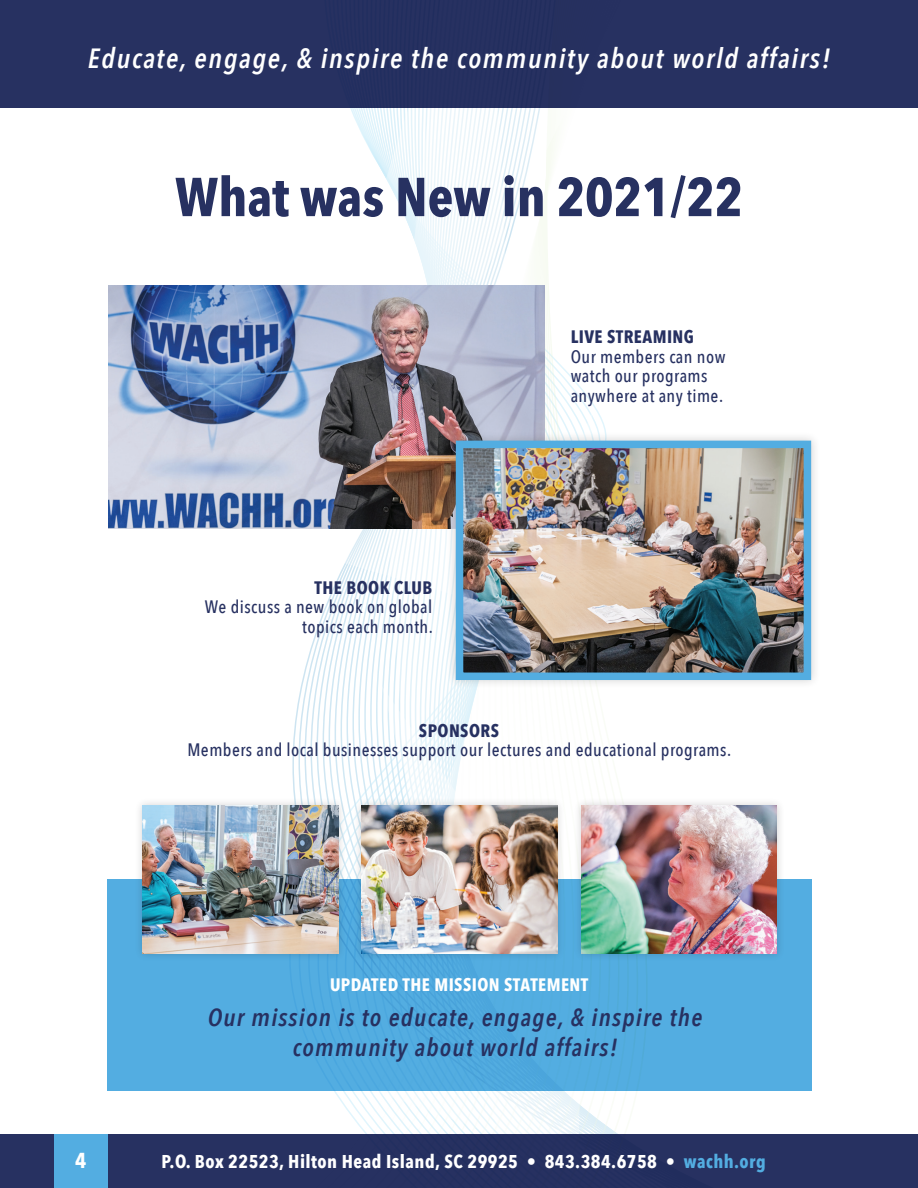
<style>
.page{position:relative;width:918px;height:1188px;background:#fff}
.page>*{position:absolute;margin:0;border:0;box-sizing:border-box;transform-origin:0 0}
.t1{font:700 54.15px "Avenir Next Condensed";color:#273161}
.t2{font:italic 600 27.75px "Avenir Next Condensed";letter-spacing:.06em;color:#fff}
.t3{font:italic 600 24.75px/29.5px "Avenir Next Condensed";letter-spacing:.05em;color:#273161;text-align:center}
.t4{font:700 21.6px "Avenir Next Condensed";color:#fff}
.t5{font:700 18.45px "Avenir Next Condensed";letter-spacing:.025em;color:#fff}
.t6{font:500 18px/19.5px "Avenir Next Condensed";letter-spacing:.025em;color:#273161}
.t7{font:700 18px "Avenir Next Condensed";letter-spacing:.025em;color:#273161}
.t8{font:700 18px "Avenir Next Condensed";letter-spacing:.025em;color:#fff}
.s1{color:#53ade1}
</style>
<div class="page">
<svg style="left:292px;top:615px;width:40px;height:182px"></svg>
<svg style="left:332px;top:615px;width:260px;height:519px"></svg>
<svg style="left:362px;top:149px;width:244px;height:712px"></svg>
<svg style="left:271px;top:108px;width:252px;height:507px"></svg>
<div style="left:0;top:1134px;width:918px;height:54px;background:#273161"></div>
<div style="left:54px;top:1134px;width:54px;height:54px;background:#53ade1"></div>
<div style="left:0;top:0;width:918px;height:108px;background:#273161"></div>
<img style="left:108px;top:285px;width:436px;height:243px">
<div style="left:447px;top:431px;width:373px;height:258px;background:#231f20;opacity:.2"></div>
<img style="left:465px;top:450px;width:337px;height:221px">
<div style="left:456px;top:441px;width:355px;height:239px;border:8px solid #53ade1"></div>
<div style="left:107px;top:880px;width:705px;height:211px;background:#53ade1"></div>
<div style="left:353px;top:797px;width:213px;height:165px;background:#231f20;opacity:.2"></div>
<img style="left:362px;top:806px;width:195px;height:148px">
<div style="left:134px;top:797px;width:212px;height:165px;background:#231f20;opacity:.2"></div>
<img style="left:142px;top:806px;width:196px;height:148px">
<div style="left:573px;top:797px;width:212px;height:165px;background:#231f20;opacity:.2"></div>
<img style="left:581px;top:806px;width:196px;height:148px">
<p class="t2" style="left:88px;top:41px;width:744px">Educate, engage, &amp; inspire the community about world affairs!</p>
<p class="t1" style="left:175px;top:164px;width:569px">What was New in 2021/22</p>
<p class="t7" style="left:315px;top:577px;width:119px">THE BOOK CLUB</p>
<p class="t6" style="left:205px;top:597px;width:229px;text-align:right">We discuss a new book on global topics each month.</p>
<p class="t7" style="left:571px;top:326px;width:125px">LIVE STREAMING</p>
<p class="t6" style="left:571px;top:347px;width:156px">Our members can now watch our programs anywhere at any time.</p>
<p class="t7" style="left:419px;top:719px;width:82px">SPONSORS</p>
<p class="t6" style="left:187px;top:740px;width:545px">Members and local businesses support our lectures and educational programs.</p>
<p class="t8" style="left:330px;top:974px;width:260px">UPDATED THE MISSION STATEMENT</p>
<p class="t3" style="left:208px;top:1003px;width:496px">Our mission is to educate, engage, &amp; inspire the community about world affairs!</p>
<p class="t4" style="left:75px;top:1147px;width:13px">2</p>
<p class="t4" style="left:75px;top:1147px;width:13px">4</p>
<p class="t5" style="left:162px;top:1150px;width:606px">P.O. Box 22523, Hilton Head Island, SC 29925 • 843.384.6758 • <span class="s1">wachh.org</span></p>
</div>
